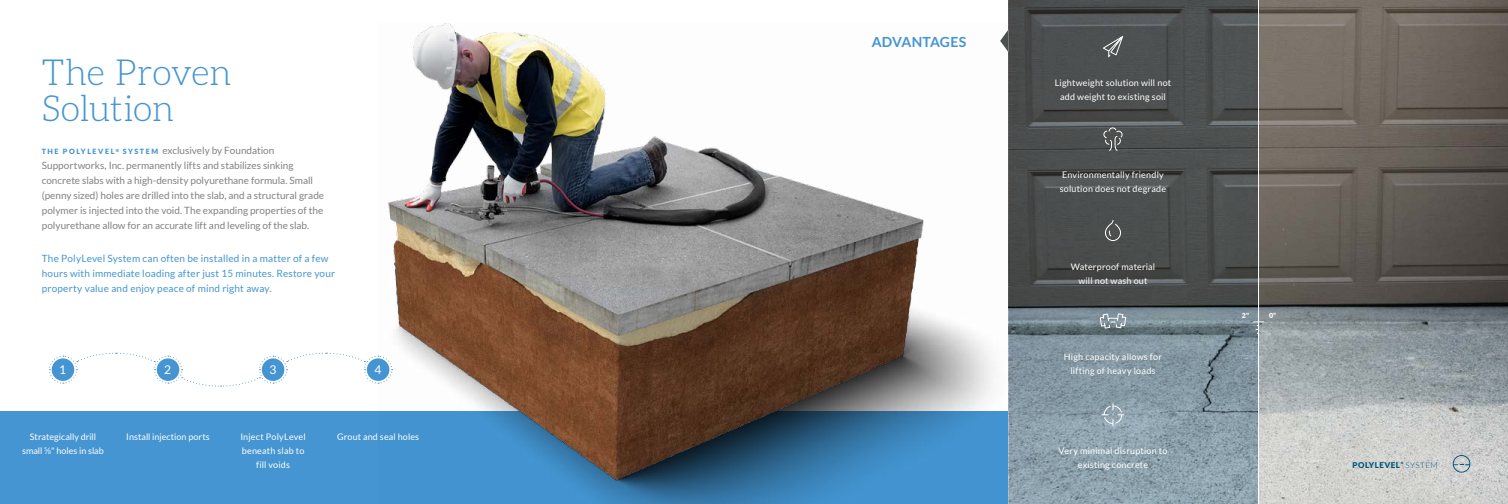
<style>
.page{position:relative;width:1508px;height:504px;background:#fff}
.page>*{position:absolute;margin:0;border:0;box-sizing:border-box;transform-origin:0 0}
.t1{font:300 36px/36px "Aleo";letter-spacing:-.01em;color:#4495d1}
.t2{font:700 14px "Lato";letter-spacing:.015em;color:#4495d1}
.t3{font:12px "Lato";color:#fff}
.t4{font:10px/15px "Lato";letter-spacing:-.005em;color:#808285}
.t5{font:10px/15px "Lato";letter-spacing:.015em;color:#4495d1}
.t6{font:9px/14px "Lato";letter-spacing:.02em;color:#fff;text-align:center}
.t7{font:9px/14px "Lato";color:#fff;text-align:center}
.t8{font:900 8px "Lato";letter-spacing:.06em;color:#00567d}
.t9{font:300 8px "Lato";letter-spacing:.07em;color:#00567d}
.t10{font:900 7px "Lato";color:#fff}
.t11{font:900 3.3px "Lato";color:#00567d}
.s1{font-weight:900;font-size:7.2px;color:#4495d1}
.s2{font-size:5.2px}
</style>
<div class="page">
<div style="left:0;top:411px;width:1008px;height:93px;background:#4495d1"></div>
<img style="left:388px;top:24px;width:608px;height:480px">
<img style="left:1259px;top:0;width:249px;height:504px">
<svg style="left:49px;top:352px;width:344px;height:35px"></svg>
<svg style="left:1008px;top:0;width:250px;height:504px;background:#616a6e"></svg>
<svg style="left:1101px;top:403px;width:23px;height:23px"></svg>
<svg style="left:1104px;top:220px;width:17px;height:21px"></svg>
<svg style="left:1102px;top:36px;width:21px;height:21px"></svg>
<svg style="left:1099px;top:313px;width:27px;height:16px"></svg>
<svg style="left:1103px;top:127px;width:19px;height:24px"></svg>
<svg style="left:1452px;top:455px;width:18px;height:18px"></svg>
<svg style="left:1000px;top:30px;width:8px;height:22px"></svg>
<svg style="left:1253px;top:321px;width:10px;height:13px"></svg>
<h1 class="t1" style="left:42px;top:54px;width:192px">The Proven<br>Solution</h1>
<p class="t4" style="left:42px;top:143px;width:284px"><span class="s1">T H E P O LY L E V E L</span> <sup>®</sup> <span class="s1">S Y S T E M</span> exclusively by Foundation Supportworks, Inc. permanently lifts and stabilizes sinking concrete slabs with a high-density polyurethane formula. Small (penny sized) holes are drilled into the slab, and a structural grade polymer is injected into the void. The expanding properties of the polyurethane allow for an accurate lift and leveling of the slab.</p>
<p class="t5" style="left:42px;top:251px;width:295px">The PolyLevel System can often be installed in a matter of a few hours with immediate loading after just 15 minutes. Restore your property value and enjoy peace of mind right away.</p>
<p class="t3" style="left:59px;top:362px;width:8px">1</p>
<p class="t3" style="left:164px;top:362px;width:8px">2</p>
<p class="t3" style="left:269px;top:362px;width:8px">3</p>
<p class="t3" style="left:374px;top:362px;width:8px">4</p>
<p class="t7" style="left:22px;top:430px;width:83px">Strategically drill small <sup>5</sup>⁄<span class="s2">8</span>" holes in slab</p>
<p class="t6" style="left:240px;top:430px;width:67px">Inject PolyLevel beneath slab to fill voids</p>
<p class="t6" style="left:126px;top:430px;width:85px">Install injection ports</p>
<p class="t6" style="left:337px;top:430px;width:84px">Grout and seal holes</p>
<h2 class="t2" style="left:871px;top:34px;width:96px">ADVANTAGES</h2>
<p class="t6" style="left:1054px;top:76px;width:118px">Lightweight solution will not add weight to existing soil</p>
<p class="t6" style="left:1059px;top:168px;width:108px;text-align:left">Environmentally friendly solution does not degrade</p>
<p class="t6" style="left:1070px;top:259px;width:86px">Waterproof material will not wash out</p>
<p class="t6" style="left:1064px;top:350px;width:100px">High capacity allows for lifting of heavy loads</p>
<p class="t6" style="left:1058px;top:444px;width:110px">Very minimal disruption to existing concrete</p>
<p class="t10" style="left:1241px;top:312px;width:9px">2"</p>
<p class="t10" style="left:1269px;top:312px;width:9px">0"</p>
<p class="t8" style="left:1352px;top:460px;width:49px">POLYLEVEL</p>
<p class="t11" style="left:1400px;top:461px;width:4px">®</p>
<p class="t9" style="left:1405px;top:461px;width:34px">SYSTEM</p>
</div>
